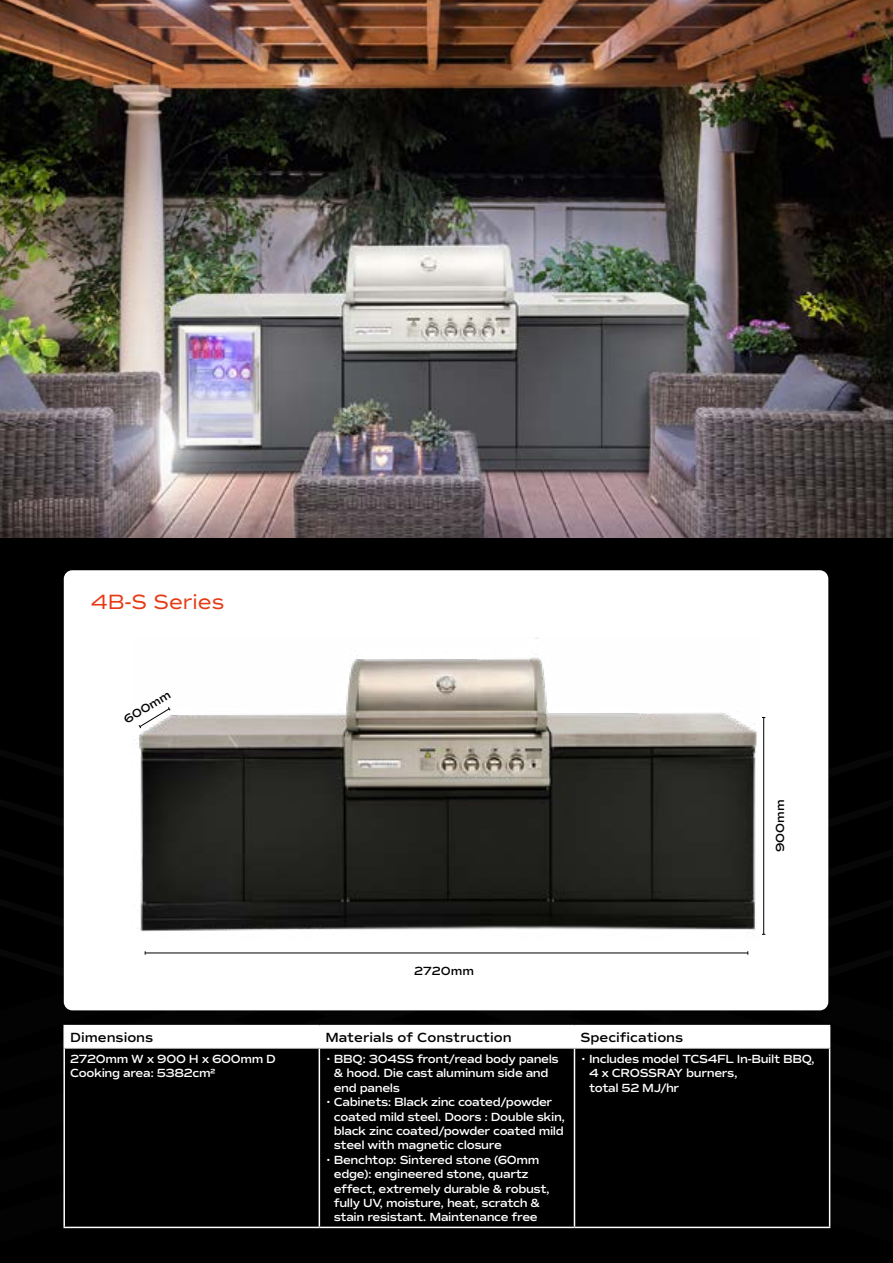
<style>
.page{position:relative;width:893px;height:1263px;background:#000}
.page>*{position:absolute;margin:0;border:0;box-sizing:border-box;transform-origin:0 0}
.t1{font:21px "Commuters Sans";color:#e63a14}
.t2{font:600 13.5px "Commuters Sans";color:#000}
.t3{font:600 12px/14.4px "Commuters Sans";letter-spacing:-.03em;color:#fff}
.t4{font:600 12px "Commuters Sans";color:#000}
</style>
<div class="page">
<svg style="left:454px;top:1200px;width:377px;height:29px"></svg>
<svg style="left:454px;top:884px;width:377px;height:166px"></svg>
<svg style="left:63px;top:1228px;width:376px;height:1px"></svg>
<svg style="left:63px;top:884px;width:376px;height:141px"></svg>
<img style="left:0;top:0;width:893px;height:538px">
<svg style="left:65px;top:1048px;width:764px;height:179px"></svg>
<hr style="left:63px;top:1048px;width:2px;height:179px;background:#fff">
<hr style="left:63px;top:1025px;width:256px;height:1px;background:#fff">
<div style="left:65px;top:1025px;width:765px;height:22px;background:#fff"></div>
<hr style="left:63px;top:1047px;width:256px;height:1px;background:#fff">
<hr style="left:319px;top:1047px;width:255px;height:1px;background:#fff">
<hr style="left:319px;top:1048px;width:1px;height:179px;background:#fff">
<hr style="left:574px;top:1047px;width:256px;height:1px;background:#fff">
<hr style="left:574px;top:1048px;width:1px;height:179px;background:#fff">
<hr style="left:829px;top:1048px;width:1px;height:179px;background:#fff">
<hr style="left:63px;top:1227px;width:256px;height:1px;background:#fff">
<hr style="left:319px;top:1227px;width:255px;height:1px;background:#fff">
<hr style="left:574px;top:1227px;width:256px;height:1px;background:#fff">
<hr style="left:63px;top:1026px;width:2px;height:21px;background:#fff">
<div style="left:64px;top:570px;width:764px;height:440px;background:#fff;border-radius:9px"></div>
<img style="left:137px;top:638px;width:620px;height:294px">
<hr style="left:763px;top:717px;width:1px;height:217px;background:#000">
<hr style="left:145px;top:952px;width:603px;height:1px;background:#000">
<svg style="left:138px;top:706px;width:33px;height:23px"></svg>
<h1 class="t1" style="left:91px;top:589px;width:135px">4B-S Series</h1>
<p class="t4" style="left:121px;top:714px;width:54px;rotate:-31deg">600mm</p>
<p class="t4" style="left:414px;top:964px;width:62px">2720mm</p>
<p class="t4" style="left:773px;top:852px;width:54px;rotate:-90deg">900mm</p>
<p class="t2" style="left:70px;top:1029px;width:85px">Dimensions</p>
<p class="t2" style="left:325px;top:1029px;width:188px">Materials of Construction</p>
<p class="t2" style="left:580px;top:1029px;width:104px">Specifications</p>
<p class="t3" style="left:70px;top:1052px;width:207px">2720mm W x 900 H x 600mm D<br>Cooking area: 5382cm2</p>
<p class="t3" style="left:334px;top:1052px;width:226px;text-indent:-9px">• BBQ: 304SS front/read body panels &amp; hood. Die cast aluminum side and end panels</p>
<p class="t3" style="left:334px;top:1095px;width:233px;text-indent:-9px">• Cabinets: Black zinc coated/powder coated mild steel. Doors : Double skin, black zinc coated/powder coated mild steel with magnetic closure</p>
<p class="t3" style="left:334px;top:1152px;width:217px;text-indent:-9px">• Benchtop: Sintered stone (60mm edge): engineered stone, quartz effect, extremely durable &amp; robust, fully UV, moisture, heat, scratch &amp; stain resistant. Maintenance free</p>
<p class="t3" style="left:589px;top:1052px;width:227px;text-indent:-9px">• Includes model TCS4FL In-Built BBQ,<br>4 x CROSSRAY burners,<br>total 52 MJ/hr</p>
</div>
